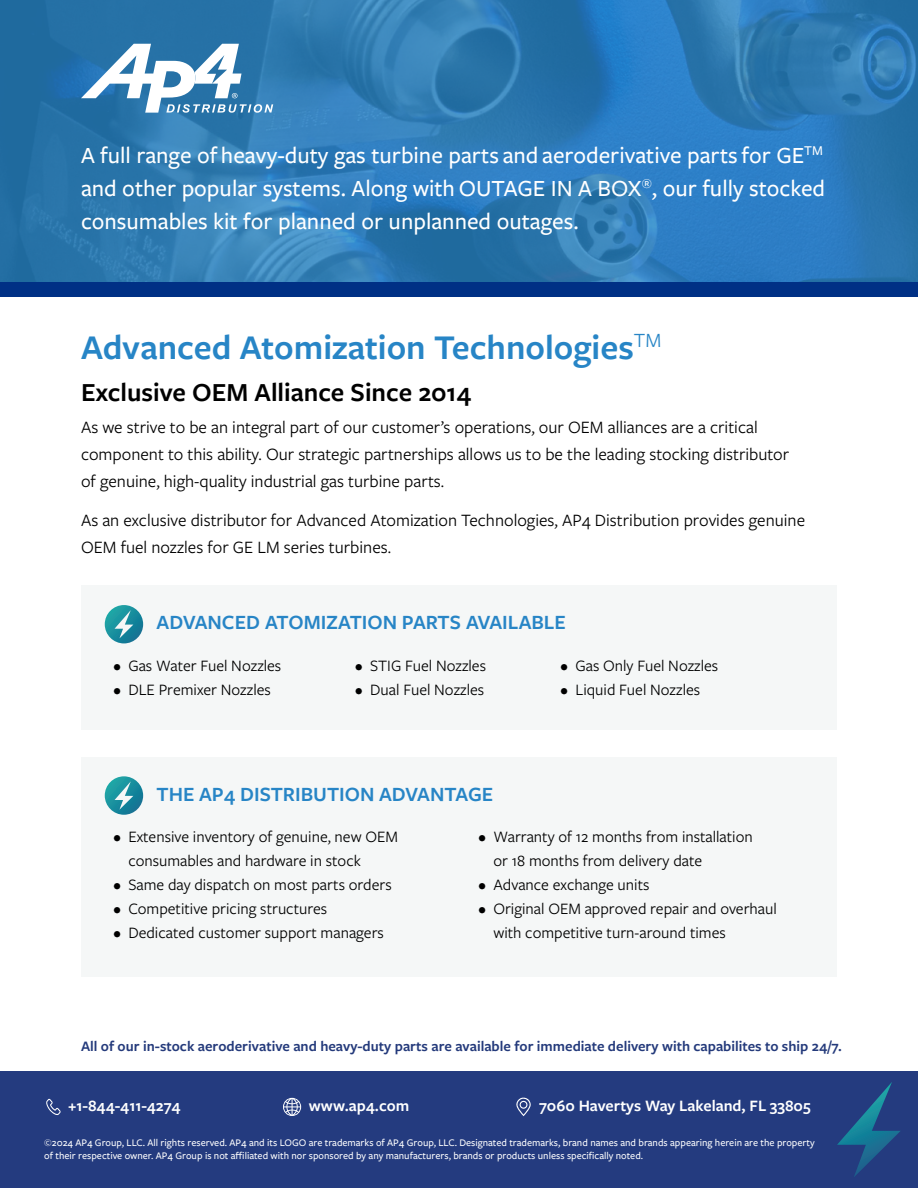
<style>
.page{position:relative;width:918px;height:1188px;background:#fff}
.page>*{position:absolute;margin:0;border:0;box-sizing:border-box;transform-origin:0 0}
.t1{font:600 36px "Freight Sans Pro";color:#2785c6}
.t2{font:600 27px "Freight Sans Pro";color:#000}
.t3{font:500 24px/33px "Freight Sans Pro";color:#fff}
.t4{font:600 21px "Freight Sans Pro";color:#2785c6}
.t5{font:18px "Freight Sans Pro";color:#000}
.t6{font:16.5px "Freight Sans Pro";color:#000}
.t7{font:600 16.5px "Freight Sans Pro";color:#fff}
.t8{font:600 15px "Freight Sans Pro";color:#243a7b}
.t9{font:500 10.5px/13.5px "Freight Sans Pro";color:#fff}
</style>
<div class="page">
<svg style="left:0;top:0;width:918px;height:282px;background:#2d7ab5"></svg>
<svg style="left:81px;top:44px;width:192px;height:69px"></svg>
<div style="left:81px;top:586px;width:756px;height:144px;background:#f5f7f7"></div>
<div style="left:81px;top:757px;width:756px;height:219px;background:#f5f7f7"></div>
<div style="left:0;top:282px;width:918px;height:14px;background:#003085"></div>
<svg style="left:105px;top:605px;width:38px;height:38px"></svg>
<div style="left:0;top:1071px;width:918px;height:117px;background:#243b7f"></div>
<svg style="left:46px;top:1099px;width:15px;height:16px"></svg>
<svg style="left:283px;top:1098px;width:18px;height:18px"></svg>
<svg style="left:516px;top:1097px;width:15px;height:19px"></svg>
<svg style="left:837px;top:1082px;width:63px;height:95px"></svg>
<svg style="left:105px;top:776px;width:38px;height:39px"></svg>
<p class="t3" style="left:81px;top:138px;width:743px">A full range of heavy-duty gas turbine parts and aeroderivative parts for GE<sup>TM</sup></p>
<p class="t3" style="left:81px;top:171px;width:746px">and other popular systems. Along with OUTAGE IN A BOX<sup>®</sup>, our fully stocked consumables kit for planned or unplanned outages.</p>
<p class="t1" style="left:81px;top:323px;width:582px">Advanced Atomization Technologies<sup>TM</sup></p>
<p class="t2" style="left:81px;top:374px;width:392px">Exclusive OEM Alliance Since 2014</p>
<p class="t5" style="left:81px;top:416px;width:678px">As we strive to be an integral part of our customer’s operations, our OEM alliances are a critical</p>
<p class="t5" style="left:81px;top:443px;width:710px">component to this ability. Our strategic partnerships allows us to be the leading stocking distributor</p>
<p class="t5" style="left:81px;top:470px;width:365px">of genuine, high-quality industrial gas turbine parts.</p>
<p class="t5" style="left:81px;top:509px;width:726px">As an exclusive distributor for Advanced Atomization Technologies, AP4 Distribution provides genuine</p>
<p class="t5" style="left:81px;top:536px;width:312px">OEM fuel nozzles for GE LM series turbines.</p>
<p class="t4" style="left:157px;top:608px;width:411px">ADVANCED ATOMIZATION PARTS AVAILABLE</p>
<p class="t6" style="left:113px;top:655px;width:169px">• Gas Water Fuel Nozzles</p>
<p class="t6" style="left:113px;top:679px;width:159px">• DLE Premixer Nozzles</p>
<p class="t6" style="left:355px;top:655px;width:132px">• STIG Fuel Nozzles</p>
<p class="t6" style="left:355px;top:679px;width:130px">• Dual Fuel Nozzles</p>
<p class="t6" style="left:561px;top:655px;width:159px">• Gas Only Fuel Nozzles</p>
<p class="t6" style="left:561px;top:679px;width:141px">• Liquid Fuel Nozzles</p>
<p class="t4" style="left:157px;top:780px;width:338px">THE AP4 DISTRIBUTION ADVANTAGE</p>
<p class="t6" style="left:478px;top:826px;width:276px">• Warranty of 12 months from installation</p>
<p class="t6" style="left:493px;top:850px;width:210px">or 18 months from delivery date</p>
<p class="t6" style="left:478px;top:874px;width:173px">• Advance exchange units</p>
<p class="t6" style="left:478px;top:898px;width:300px">• Original OEM approved repair and overhaul</p>
<p class="t6" style="left:493px;top:922px;width:234px">with competitive turn-around times</p>
<p class="t6" style="left:113px;top:826px;width:286px">• Extensive inventory of genuine, new OEM</p>
<p class="t6" style="left:128px;top:850px;width:234px">consumables and hardware in stock</p>
<p class="t6" style="left:113px;top:874px;width:280px">• Same day dispatch on most parts orders</p>
<p class="t6" style="left:113px;top:898px;width:215px">• Competitive pricing structures</p>
<p class="t6" style="left:113px;top:922px;width:272px">• Dedicated customer support managers</p>
<p class="t8" style="left:81px;top:1036px;width:762px">All of our in-stock aeroderivative and heavy-duty parts are available for immediate delivery with capabilites to ship 24/7.</p>
<p class="t7" style="left:68px;top:1095px;width:114px">+1-844-411-4274</p>
<p class="t7" style="left:309px;top:1095px;width:102px">www.ap4.com</p>
<p class="t7" style="left:539px;top:1095px;width:273px">7060 Havertys Way Lakeland, FL 33805</p>
<p class="t9" style="left:44px;top:1135px;width:772px">©2024 AP4 Group, LLC. All rights reserved. AP4 and its LOGO are trademarks of AP4 Group, LLC. Designated trademarks, brand names and brands appearing herein are the property of their respective owner. AP4 Group is not affiliated with nor sponsored by any manufacturers, brands or products unless specifically noted.</p>
</div>
